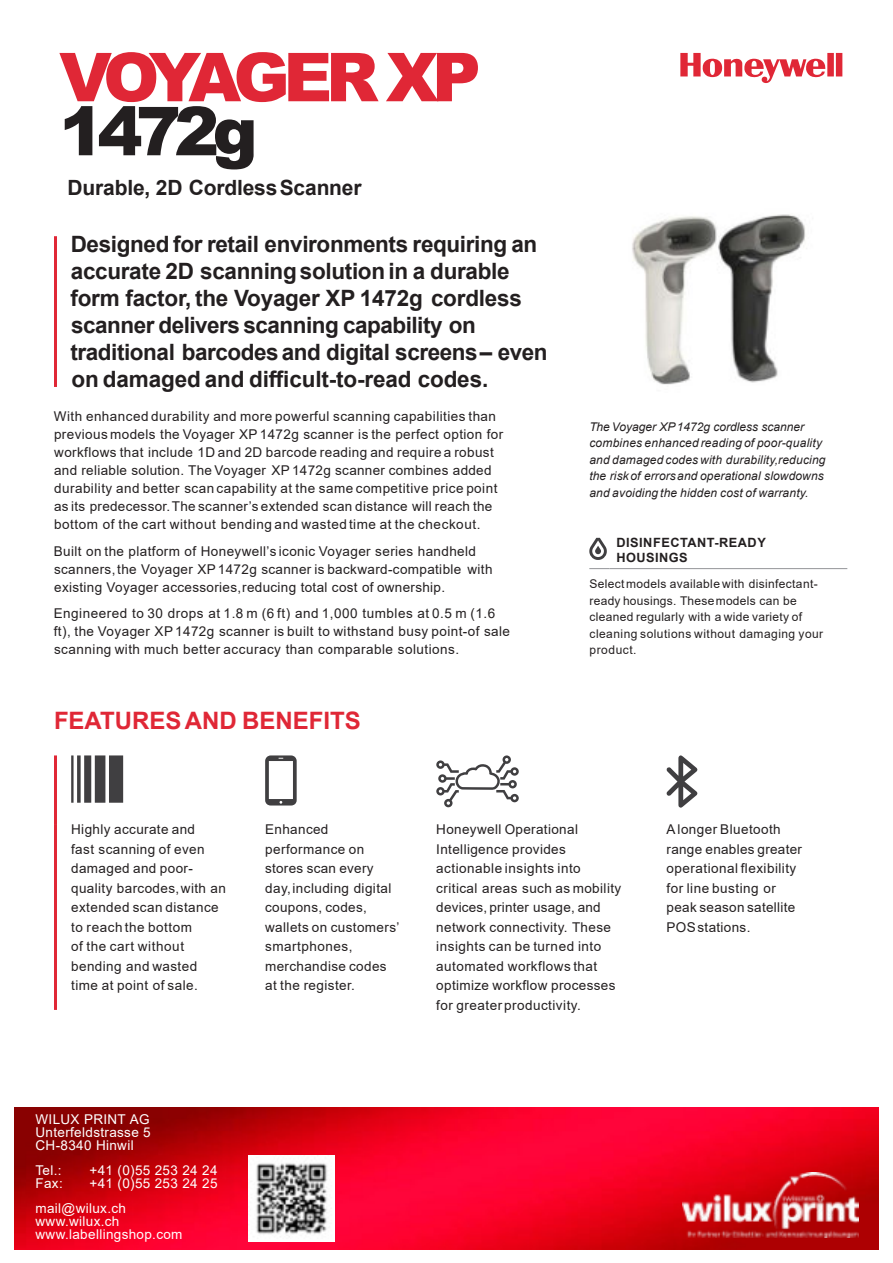
<style>
.page{position:relative;width:893px;height:1263px;background:#fff}
.page>*{position:absolute;margin:0;border:0;box-sizing:border-box;transform-origin:0 0}
.t1{font:900 67.5px "Arial";letter-spacing:-.11em;color:#e02736}
.t2{font:900 67.5px "Arial";letter-spacing:-.1em;color:#231f20}
.t3{font:700 24px "Arial";color:#e02736}
.t4{font:700 22.5px "Arial";letter-spacing:-.015em;color:#231f20}
.t5{font:700 21px "Arial";letter-spacing:-.01em;color:#231f20}
.t6{font:13.5px "Arial";letter-spacing:.03em;color:#231f20}
.t7{font:13.5px "Arial";letter-spacing:.025em;color:#fff}
.t8{font:700 12.75px "Arial";letter-spacing:.04em;color:#231f20}
.t9{font:italic 12px "Arial";letter-spacing:.015em;color:#231f20}
.t10{font:12px "Arial";letter-spacing:.03em;color:#231f20}
</style>
<div class="page">
<img style="left:632px;top:214px;width:175px;height:171px">
<hr style="left:54px;top:236px;width:3px;height:151px;background:#e02736">
<hr style="left:54px;top:755px;width:3px;height:70px;background:#e02736">
<hr style="left:54px;top:825px;width:3px;height:185px;background:#e02736">
<svg style="left:71px;top:755px;width:52px;height:48px"></svg>
<svg style="left:265px;top:755px;width:32px;height:50px"></svg>
<svg style="left:436px;top:755px;width:83px;height:52px"></svg>
<svg style="left:666px;top:755px;width:32px;height:53px"></svg>
<svg style="left:589px;top:568px;width:21px;height:1px"></svg>
<hr style="left:610px;top:568px;width:237px;height:1px;background:#939598">
<svg style="left:589px;top:538px;width:18px;height:22px"></svg>
<svg style="left:680px;top:53px;width:162px;height:30px"></svg>
<img style="left:14px;top:1107px;width:865px;height:142px">
<img style="left:683px;top:1172px;width:175px;height:66px">
<img style="left:248px;top:1155px;width:87px;height:87px">
<p class="t1" style="left:59px;top:53px;width:423px">VOYAGER XP</p>
<p class="t2" style="left:59px;top:107px;width:200px">1472g</p>
<p class="t5" style="left:68px;top:180px;width:296px">Durable, 2D Cordless Scanner</p>
<p class="t4" style="left:71px;top:236px;width:468px">Designed for retail environments requiring an</p>
<p class="t4" style="left:71px;top:263px;width:440px">accurate 2D scanning solution in a durable</p>
<p class="t4" style="left:70px;top:290px;width:453px">form factor, the Voyager XP 1472g cordless</p>
<p class="t4" style="left:71px;top:317px;width:406px">scanner delivers scanning capability on</p>
<p class="t4" style="left:70px;top:344px;width:479px">traditional barcodes and digital screens – even</p>
<p class="t4" style="left:71px;top:371px;width:418px">on damaged and difficult-to-read codes.</p>
<p class="t6" style="left:54px;top:411px;width:444px">With enhanced durability and more powerful scanning capabilities than</p>
<p class="t6" style="left:54px;top:429px;width:451px">previous models the Voyager XP 1472g scanner is the perfect option for</p>
<p class="t6" style="left:54px;top:447px;width:441px">workflows that include 1D and 2D barcode reading and require a robust</p>
<p class="t6" style="left:54px;top:465px;width:439px">and reliable solution. The Voyager XP 1472g scanner combines added</p>
<p class="t6" style="left:54px;top:483px;width:445px">durability and better scan capability at the same competitive price point</p>
<p class="t6" style="left:54px;top:501px;width:440px">as its predecessor. The scanner’s extended scan distance will reach the</p>
<p class="t6" style="left:54px;top:519px;width:428px">bottom of the cart without bending and wasted time at the checkout.</p>
<p class="t6" style="left:54px;top:546px;width:424px">Built on the platform of Honeywell’s iconic Voyager series handheld</p>
<p class="t6" style="left:54px;top:564px;width:440px">scanners, the Voyager XP 1472g scanner is backward-compatible with</p>
<p class="t6" style="left:54px;top:582px;width:393px">existing Voyager accessories, reducing total cost of ownership.</p>
<p class="t6" style="left:54px;top:608px;width:443px">Engineered to 30 drops at 1.8 m (6 ft) and 1,000 tumbles at 0.5 m (1.6</p>
<p class="t6" style="left:54px;top:626px;width:458px">ft), the Voyager XP 1472g scanner is built to withstand busy point-of sale</p>
<p class="t6" style="left:54px;top:644px;width:407px">scanning with much better accuracy than comparable solutions.</p>
<p class="t3" style="left:54px;top:711px;width:308px">FEATURES AND BENEFITS</p>
<p class="t9" style="left:589px;top:422px;width:216px">The Voyager XP 1472g cordless scanner</p>
<p class="t9" style="left:589px;top:439px;width:234px">combines enhanced reading of poor-quality</p>
<p class="t9" style="left:589px;top:455px;width:238px">and damaged codes with durability,reducing</p>
<p class="t9" style="left:589px;top:472px;width:236px">the risk of errors and operational slowdowns</p>
<p class="t9" style="left:589px;top:488px;width:221px">and avoiding the hidden cost of warranty.</p>
<p class="t8" style="left:616px;top:537px;width:151px">DISINFECTANT-READY</p>
<p class="t8" style="left:616px;top:553px;width:73px">HOUSINGS</p>
<p class="t10" style="left:589px;top:579px;width:230px">Select models available with disinfectant-</p>
<p class="t10" style="left:590px;top:596px;width:209px">ready housings. These models can be</p>
<p class="t10" style="left:589px;top:612px;width:214px">cleaned regularly with a wide variety of</p>
<p class="t10" style="left:589px;top:629px;width:235px">cleaning solutions without damaging your</p>
<p class="t10" style="left:590px;top:645px;width:49px">product.</p>
<p class="t6" style="left:71px;top:824px;width:125px">Highly accurate and</p>
<p class="t6" style="left:71px;top:844px;width:135px">fast scanning of even</p>
<p class="t6" style="left:71px;top:863px;width:123px">damaged and poor-</p>
<p class="t6" style="left:71px;top:883px;width:156px">quality barcodes, with an</p>
<p class="t6" style="left:71px;top:902px;width:149px">extended scan distance</p>
<p class="t6" style="left:71px;top:922px;width:123px">to reach the bottom</p>
<p class="t6" style="left:71px;top:941px;width:114px">of the cart without</p>
<p class="t6" style="left:71px;top:961px;width:128px">bending and wasted</p>
<p class="t6" style="left:71px;top:980px;width:128px">time at point of sale.</p>
<p class="t6" style="left:265px;top:824px;width:65px">Enhanced</p>
<p class="t6" style="left:265px;top:844px;width:101px">performance on</p>
<p class="t6" style="left:265px;top:863px;width:110px">stores scan every</p>
<p class="t6" style="left:265px;top:883px;width:128px">day, including digital</p>
<p class="t6" style="left:265px;top:902px;width:103px">coupons, codes,</p>
<p class="t6" style="left:265px;top:922px;width:136px">wallets on customers’</p>
<p class="t6" style="left:265px;top:941px;width:89px">smartphones,</p>
<p class="t6" style="left:265px;top:961px;width:123px">merchandise codes</p>
<p class="t6" style="left:265px;top:980px;width:91px">at the register.</p>
<p class="t6" style="left:436px;top:824px;width:143px">Honeywell Operational</p>
<p class="t6" style="left:436px;top:844px;width:131px">Intelligence provides</p>
<p class="t6" style="left:436px;top:863px;width:146px">actionable insights into</p>
<p class="t6" style="left:436px;top:883px;width:187px">critical areas such as mobility</p>
<p class="t6" style="left:436px;top:902px;width:166px">devices, printer usage, and</p>
<p class="t6" style="left:436px;top:922px;width:176px">network connectivity. These</p>
<p class="t6" style="left:436px;top:941px;width:167px">insights can be turned into</p>
<p class="t6" style="left:436px;top:961px;width:162px">automated workflows that</p>
<p class="t6" style="left:436px;top:980px;width:181px">optimize workflow processes</p>
<p class="t6" style="left:436px;top:1000px;width:146px">for greater productivity.</p>
<p class="t7" style="left:36px;top:1114px;width:116px">WILUX PRINT AG</p>
<p class="t7" style="left:36px;top:1127px;width:117px">Unterfeldstrasse 5</p>
<p class="t7" style="left:36px;top:1140px;width:100px">CH-8340 Hinwil</p>
<p class="t7" style="left:36px;top:1165px;width:28px">Tel.:</p>
<p class="t7" style="left:90px;top:1165px;width:129px">+41 (0)55 253 24 24</p>
<p class="t7" style="left:36px;top:1178px;width:29px">Fax:</p>
<p class="t7" style="left:90px;top:1178px;width:129px">+41 (0)55 253 24 25</p>
<p class="t7" style="left:36px;top:1203px;width:92px">mail@wilux.ch</p>
<p class="t7" style="left:36px;top:1216px;width:85px">www.wilux.ch</p>
<p class="t7" style="left:36px;top:1229px;width:148px">www.labellingshop.com</p>
<p class="t6" style="left:667px;top:824px;width:116px">A longer Bluetooth</p>
<p class="t6" style="left:667px;top:844px;width:137px">range enables greater</p>
<p class="t6" style="left:667px;top:863px;width:131px">operational flexibility</p>
<p class="t6" style="left:667px;top:883px;width:111px">for line busting or</p>
<p class="t6" style="left:667px;top:902px;width:130px">peak season satellite</p>
<p class="t6" style="left:667px;top:922px;width:85px">POS stations.</p>
</div>
